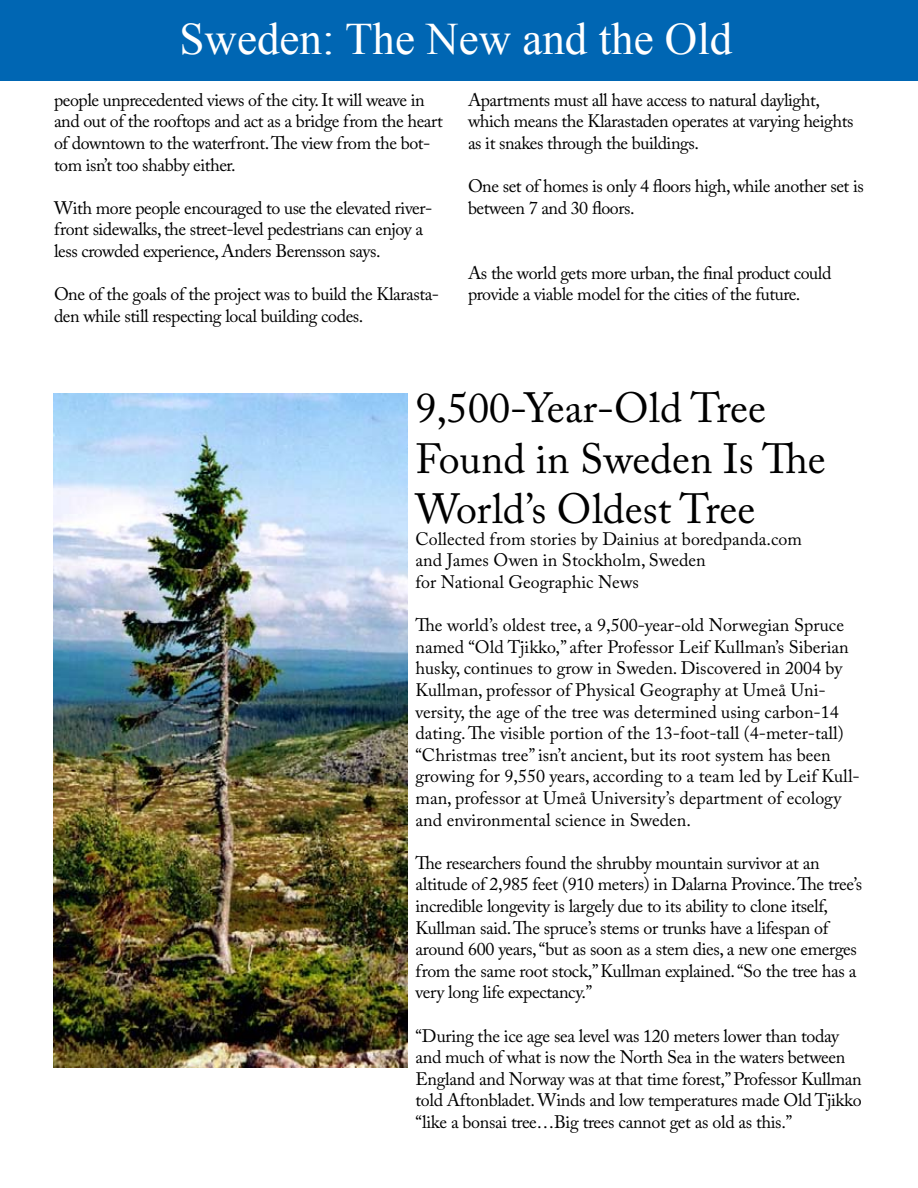
<style>
.page{position:relative;width:918px;height:1188px;background:#fff}
.page>*{position:absolute;margin:0;border:0;box-sizing:border-box;transform-origin:0 0}
.t1{font:45px "Times New Roman";color:#fff}
.t2{font:42px/50.4px "Adobe Caslon Pro";color:#000}
.t3{font:18px/21.6px "Adobe Caslon Pro";letter-spacing:-.02em;color:#000}
.t4{font:18px/21.6px "Adobe Caslon Pro";color:#000}
</style>
<div class="page">
<div style="left:0;top:0;width:918px;height:81px;background:#0066b3"></div>
<img style="left:54px;top:393px;width:354px;height:674px">
<h1 class="t1" style="left:180px;top:9px;width:554px">Sweden: The New and the Old</h1>
<p class="t3" style="left:54px;top:89px;width:390px">people unprecedented views of the city. It will weave in and out of the rooftops and act as a bridge from the heart of downtown to the waterfront. The view from the bot&shy;tom isn’t too shabby either.</p>
<p class="t3" style="left:54px;top:197px;width:380px">With more people encouraged to use the elevated river&shy;front sidewalks, the street-level pedestrians can enjoy a less crowded experience, Anders Berensson says.</p>
<p class="t3" style="left:54px;top:283px;width:387px">One of the goals of the project was to build the Klarasta&shy;den while still respecting local building codes.</p>
<p class="t3" style="left:468px;top:89px;width:387px">Apartments must all have access to natural daylight, which means the Klarastaden operates at varying heights as it snakes through the buildings.</p>
<p class="t3" style="left:468px;top:175px;width:397px">One set of homes is only 4 floors high, while another set is between 7 and 30 floors.</p>
<p class="t3" style="left:468px;top:262px;width:365px">As the world gets more urban, the final product could provide a viable model for the cities of the future.</p>
<h2 class="t2" style="left:416px;top:383px;width:412px">9,500-Year-Old Tree<br>Found in Sweden Is The<br>World’s Oldest Tree</h2>
<p class="t4" style="left:416px;top:528px;width:388px">Collected from stories by Dainius at boredpanda.com and James Owen in Stockholm, Sweden<br>for National Geographic News</p>
<p class="t4" style="left:416px;top:614px;width:446px">The world’s oldest tree, a 9,500-year-old Norwegian Spruce named “Old Tjikko,” after Professor Leif Kullman’s Siberian husky, continues to grow in Sweden. Discovered in 2004 by Kullman, professor of Physical Geography at Umeå Uni&shy;versity, the age of the tree was determined using carbon-14 dating. The visible portion of the 13-foot-tall (4-meter-tall) “Christmas tree” isn’t ancient, but its root system has been growing for 9,550 years, according to a team led by Leif Kull&shy;man, professor at Umeå University’s department of ecology and environmental science in Sweden.</p>
<p class="t3" style="left:416px;top:852px;width:448px">The researchers found the shrubby mountain survivor at an altitude of 2,985 feet (910 meters) in Dalarna Province. The tree’s incredible longevity is largely due to its ability to clone itself, Kullman said. The spruce’s stems or trunks have a lifespan of around 600 years, “but as soon as a stem dies, a new one emerges from the same root stock,” Kullman explained. “So the tree has a very long life expectancy.”</p>
<p class="t3" style="left:416px;top:1025px;width:448px">“During the ice age sea level was 120 meters lower than today and much of what is now the North Sea in the waters between England and Norway was at that time forest,” Professor Kullman told Aftonbladet. Winds and low temperatures made Old Tjikko “like a bonsai tree…Big trees cannot get as old as this.”</p>
</div>
